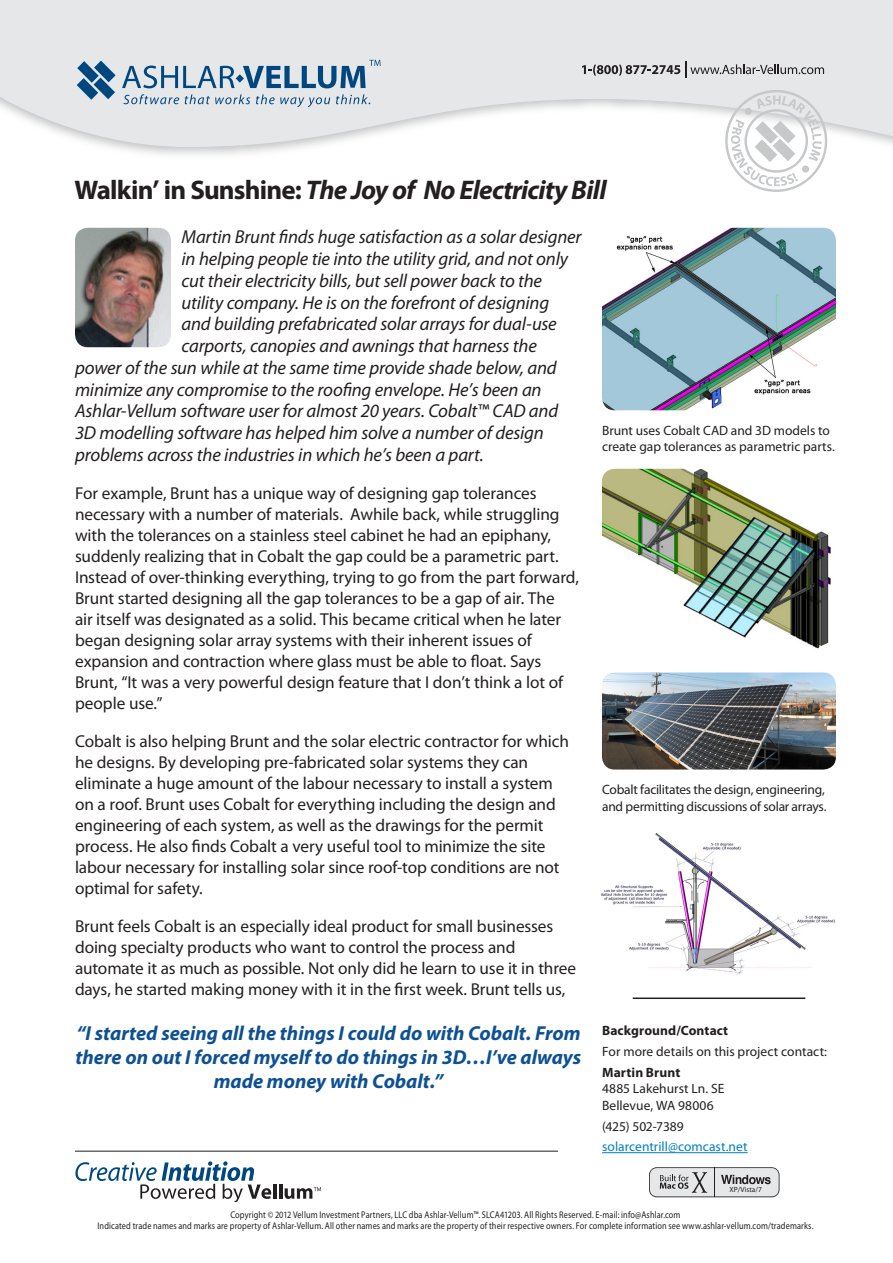
<style>
.page{position:relative;width:893px;height:1263px;background:#fff}
.page>*{position:absolute;margin:0;border:0;box-sizing:border-box;transform-origin:0 0}
.Article_head{font:italic 700 27px "Myriad Pro";letter-spacing:-.025em;color:#231f20}
.Article_quote{font:italic 700 20.25px/24px "Myriad Pro";color:#0d5193;text-align:center}
.Article_1st_paragrap{font:italic 18.75px "Myriad Pro";letter-spacing:-.01em;color:#231f20}
.Article_1st_paragrap-2{font:17.25px/21px "Myriad Pro";letter-spacing:-.005em;color:#231f20}
.Caption_contact_info{font:13.5px/16.5px "Myriad Pro";letter-spacing:-.005em;color:#231f20}
.Caption_contact_info-2{font:13.5px "Myriad Pro";letter-spacing:.005em;color:#007ec5}
.Caption_contact_info-3{font:700 13.5px "Myriad Pro";letter-spacing:.01em;color:#231f20}
.Cue{font:9.75px "Myriad Pro";letter-spacing:.015em;color:#231f20;scale:.85 1}
.t1{font:7.5px "Myriad";color:#231f20}
.s1{font-style:normal}
.s2{font-weight:700}
</style>
<div class="page">
<svg style="left:0;top:0;width:893px;height:152px;fill:#e6e7e9"></svg>
<svg style="left:123px;top:94px;width:56px;height:10px"></svg>
<svg style="left:185px;top:94px;width:65px;height:10px"></svg>
<svg style="left:256px;top:94px;width:74px;height:13px"></svg>
<svg style="left:336px;top:94px;width:34px;height:10px"></svg>
<svg style="left:77px;top:61px;width:39px;height:39px;background:#6a91b0"></svg>
<svg style="left:122px;top:60px;width:259px;height:28px;background:#9fb6c8"></svg>
<svg style="left:582px;top:62px;width:242px;height:16px;background:#bdbdbf"></svg>
<svg style="left:75px;top:1161px;width:196px;height:41px"></svg>
<hr style="left:273px;top:1184px;width:3px;height:15px;background:#231f20">
<hr style="left:279px;top:1184px;width:3px;height:15px;background:#231f20">
<svg style="left:285px;top:1187px;width:36px;height:12px"></svg>
<svg style="left:649px;top:1167px;width:130px;height:30px;background:#c4c4c6"></svg>
<svg style="left:725px;top:90px;width:102px;height:102px"></svg>
<div style="left:745px;top:108px;width:7px;height:7px;background:#c7c8ca;border-radius:50%"></div>
<div style="left:802px;top:165px;width:7px;height:8px;background:#c7c8ca;border-radius:50%"></div>
<hr style="left:75px;top:1151px;width:483px;height:1px;background:#231f20">
<hr style="left:602px;top:1152px;width:146px;height:1px;background:#007ec5">
<hr style="left:633px;top:997px;width:172px;height:2px;background:#231f20">
<img style="left:75px;top:228px;width:96px;height:119px">
<img style="left:602px;top:672px;width:234px;height:97px">
<img style="left:602px;top:833px;width:234px;height:142px">
<img style="left:602px;top:228px;width:234px;height:182px">
<img style="left:602px;top:469px;width:229px;height:180px">
<p class="Article_head" style="left:74px;top:172px;width:534px"><span class="s1">Walkin’ in Sunshine:</span> The Joy of No Electricity Bill</p>
<p class="Article_1st_paragrap" style="left:182px;top:225px;width:401px">Martin Brunt finds huge satisfaction as a solar designer</p>
<p class="Article_1st_paragrap" style="left:182px;top:247px;width:388px">in helping people tie into the utility grid, and not only</p>
<p class="Article_1st_paragrap" style="left:182px;top:269px;width:362px">cut their electricity bills, but sell power back to the</p>
<p class="Article_1st_paragrap" style="left:182px;top:291px;width:369px">utility company. He is on the forefront of designing</p>
<p class="Article_1st_paragrap" style="left:182px;top:312px;width:377px">and building prefabricated solar arrays for dual-use</p>
<p class="Article_1st_paragrap" style="left:182px;top:334px;width:357px">carports, canopies and awnings that harness the</p>
<p class="Article_1st_paragrap" style="left:75px;top:356px;width:483px">power of the sun while at the same time provide shade below, and</p>
<p class="Article_1st_paragrap" style="left:75px;top:378px;width:468px">minimize any compromise to the roofing envelope. He’s been an</p>
<p class="Article_1st_paragrap" style="left:75px;top:399px;width:485px">Ashlar-Vellum software user for almost 20 years. Cobalt™ CAD and</p>
<p class="Article_1st_paragrap" style="left:75px;top:421px;width:470px">3D modelling software has helped him solve a number of design</p>
<p class="Article_1st_paragrap" style="left:75px;top:443px;width:410px">problems across the industries in which he’s been a part.</p>
<p class="Article_1st_paragrap-2" style="left:75px;top:482px;width:506px">For example, Brunt has a unique way of designing gap tolerances necessary with a number of materials. Awhile back, while struggling with the tolerances on a stainless steel cabinet he had an epiphany, suddenly realizing that in Cobalt the gap could be a parametric part.<br>Instead of over-thinking everything, trying to go from the part forward, Brunt started designing all the gap tolerances to be a gap of air. The<br>air itself was designated as a solid. This became critical when he later began designing solar array systems with their inherent issues of expansion and contraction where glass must be able to float. Says Brunt, “It was a very powerful design feature that I don’t think a lot of people use.”</p>
<p class="Article_1st_paragrap-2" style="left:75px;top:730px;width:495px">Cobalt is also helping Brunt and the solar electric contractor for which he designs. By developing pre-fabricated solar systems they can eliminate a huge amount of the labour necessary to install a system on a roof. Brunt uses Cobalt for everything including the design and engineering of each system, as well as the drawings for the permit process. He also finds Cobalt a very useful tool to minimize the site labour necessary for installing solar since roof-top conditions are not optimal for safety.</p>
<p class="Article_1st_paragrap-2" style="left:75px;top:915px;width:503px">Brunt feels Cobalt is an especially ideal product for small businesses doing specialty products who want to control the process and automate it as much as possible. Not only did he learn to use it in three days, he started making money with it in the first week. Brunt tells us,</p>
<p class="Article_quote" style="left:76px;top:1021px;width:507px">“I started seeing all the things I could do with Cobalt. From there on out I forced myself to do things in 3D…I’ve always made money with Cobalt.”</p>
<p class="Caption_contact_info" style="left:602px;top:422px;width:234px">Brunt uses Cobalt CAD and 3D models to create gap tolerances as parametric parts.</p>
<p class="Caption_contact_info" style="left:602px;top:781px;width:224px">Cobalt facilitates the design, engineering,</p>
<p class="Caption_contact_info" style="left:602px;top:798px;width:226px">and permitting discussions of solar arrays.</p>
<p class="Caption_contact_info-3" style="left:602px;top:1022px;width:128px">Background/Contact</p>
<p class="Caption_contact_info" style="left:602px;top:1043px;width:226px">For more details on this project contact:</p>
<p class="Caption_contact_info" style="left:602px;top:1064px;width:124px"><span class="s2">Martin Brunt<br></span>4885 Lakehurst Ln. SE<br>Bellevue, WA 98006</p>
<p class="Caption_contact_info" style="left:602px;top:1117px;width:83px">(425) 502-7389</p>
<p class="Caption_contact_info-2" style="left:602px;top:1138px;width:147px">solarcentrill@comcast.net</p>
<p class="t1" style="left:730px;top:1185px;width:34px">XP/Vista/7</p>
<p class="Cue" style="left:230px;top:1208px;width:531px">Copyright © 2012 Vellum Investment Partners, LLC dba Ashlar-Vellum™. SLCA41203. All Rights Reserved. E-mail: info@Ashlar.com</p>
<p class="Cue" style="left:97px;top:1220px;width:844px">Indicated trade names and marks are property of Ashlar-Vellum. All other names and marks are the property of their respective owners. For complete information see www.ashlar-vellum.com/trademarks.</p>
</div>
